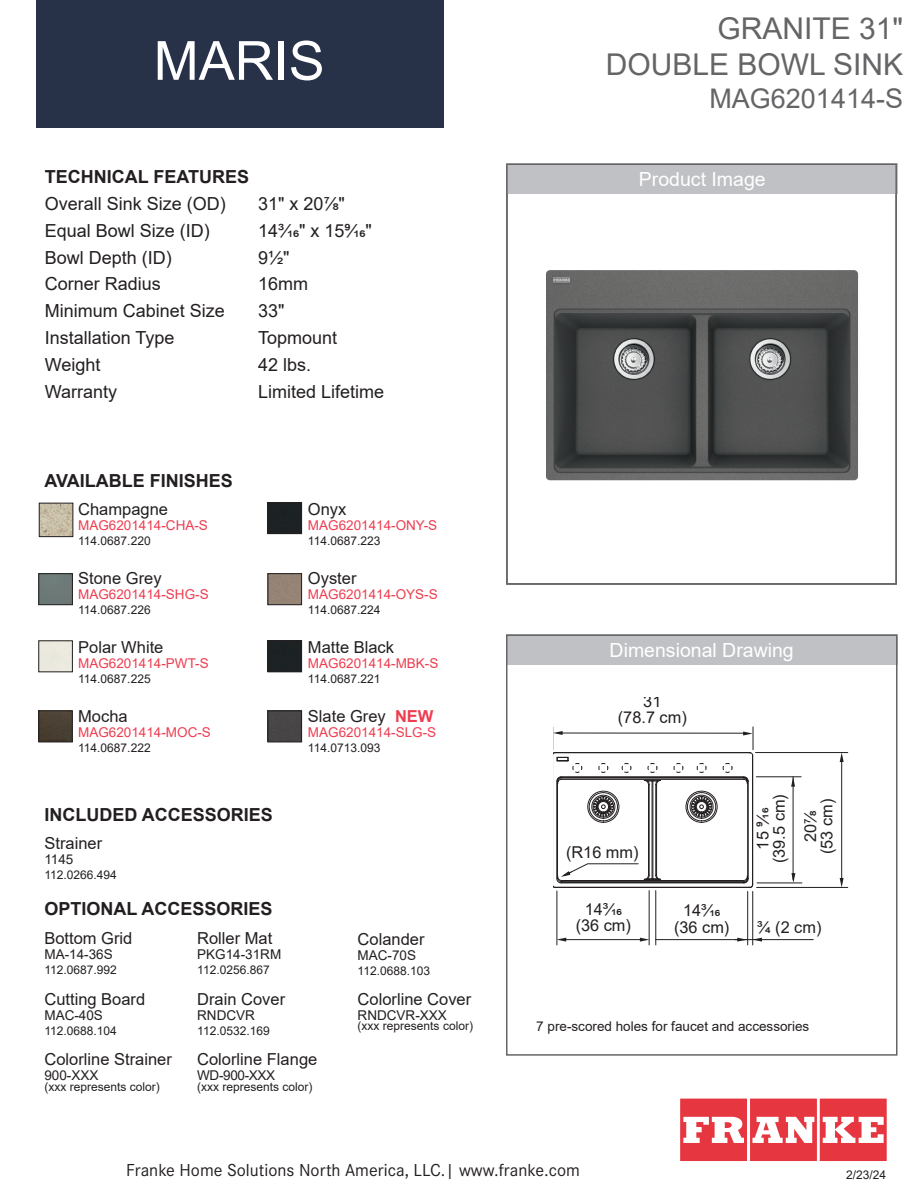
<style>
.page{position:relative;width:918px;height:1188px;background:#fff}
.page>*{position:absolute;margin:0;border:0;box-sizing:border-box;transform-origin:0 0}
.t1{font:54px "Arial";color:#fff}
.t2{font:30px "Arial";color:#656568}
.t3{font:27px "Arial";color:#656568}
.t4{font:19.5px "Arial";color:#fff}
.t5{font:18px "Arial";color:#231f20}
.t6{font:700 18px "Arial";color:#231f20}
.t7{font:18px "Corporate S";color:#231f20}
.t8{font:16.5px "Arial";color:#231f20}
.t9{font:16.35px/16.4px "Arial";color:#231f20;text-align:center}
.t10{font:13.5px "Arial";color:#ee3d50}
.t11{font:13.5px "Arial";color:#231f20}
.t12{font:12px "Arial";color:#231f20}
.s1{font-weight:700;color:#ee3d50}
</style>
<div class="page">
<img style="left:270px;top:642px;width:30px;height:28px">
<div style="left:268px;top:640px;width:34px;height:32px;border:1px solid #231f20"></div>
<img style="left:270px;top:575px;width:30px;height:28px">
<div style="left:268px;top:573px;width:34px;height:32px;border:1px solid #231f20"></div>
<img style="left:41px;top:505px;width:30px;height:30px">
<div style="left:39px;top:503px;width:34px;height:34px;border:1px solid #231f20"></div>
<img style="left:40px;top:713px;width:31px;height:27px">
<div style="left:38px;top:711px;width:35px;height:31px;border:1px solid #231f20"></div>
<div style="left:38px;top:640px;width:35px;height:32px;border:1px solid #231f20"></div>
<img style="left:40px;top:575px;width:31px;height:28px">
<div style="left:38px;top:573px;width:35px;height:32px;border:1px solid #231f20"></div>
<img style="left:270px;top:504px;width:30px;height:28px">
<div style="left:268px;top:502px;width:34px;height:32px;border:1px solid #231f20"></div>
<div style="left:37px;top:0;width:407px;height:127px;background:#273148"></div>
<img style="left:270px;top:713px;width:30px;height:27px">
<div style="left:268px;top:711px;width:34px;height:31px;border:1px solid #231f20"></div>
<div style="left:506px;top:634px;width:392px;height:31px;background:#c0c1c4"></div>
<div style="left:506px;top:634px;width:392px;height:422px;border:2px solid #656568"></div>
<svg style="left:680px;top:1099px;width:206px;height:62px"></svg>
<div style="left:507px;top:164px;width:391px;height:30px;background:#c0c1c4"></div>
<div style="left:506px;top:164px;width:391px;height:421px;border:2px solid #656568"></div>
<img style="left:546px;top:270px;width:312px;height:211px">
<hr style="left:563px;top:939px;width:80px;height:1px;background:#231f20">
<hr style="left:557px;top:891px;width:1px;height:54px;background:#231f20">
<hr style="left:765px;top:939px;width:48px;height:1px;background:#231f20">
<hr style="left:649px;top:891px;width:1px;height:54px;background:#231f20">
<hr style="left:656px;top:891px;width:1px;height:54px;background:#231f20">
<hr style="left:662px;top:939px;width:79px;height:1px;background:#231f20">
<hr style="left:747px;top:891px;width:1px;height:54px;background:#231f20">
<svg style="left:557px;top:938px;width:9px;height:4px"></svg>
<svg style="left:640px;top:938px;width:10px;height:4px"></svg>
<svg style="left:735px;top:938px;width:30px;height:4px"></svg>
<hr style="left:793px;top:783px;width:1px;height:91px;background:#231f20">
<hr style="left:756px;top:777px;width:45px;height:1px;background:#231f20">
<hr style="left:841px;top:759px;width:1px;height:122px;background:#231f20">
<hr style="left:756px;top:752px;width:92px;height:1px;background:#231f20">
<hr style="left:757px;top:887px;width:91px;height:1px;background:#231f20">
<svg style="left:791px;top:777px;width:4px;height:10px"></svg>
<svg style="left:791px;top:873px;width:4px;height:10px"></svg>
<svg style="left:840px;top:753px;width:4px;height:9px"></svg>
<svg style="left:840px;top:878px;width:4px;height:10px"></svg>
<svg style="left:553px;top:727px;width:201px;height:161px"></svg>
<hr style="left:757px;top:883px;width:45px;height:1px;background:#231f20">
<hr style="left:752px;top:891px;width:1px;height:54px;background:#231f20">
<p class="t1" style="left:154px;top:24px;width:173px">MARIS</p>
<p class="t6" style="left:45px;top:164px;width:206px">TECHNICAL FEATURES</p>
<p class="t5" style="left:45px;top:191px;width:183px">Overall Sink Size (OD)</p>
<p class="t5" style="left:258px;top:191px;width:88px">31" x 207/8"</p>
<p class="t5" style="left:45px;top:218px;width:167px">Equal Bowl Size (ID)</p>
<p class="t5" style="left:258px;top:218px;width:115px">143/16" x 159/16"</p>
<p class="t5" style="left:45px;top:245px;width:129px">Bowl Depth (ID)</p>
<p class="t5" style="left:258px;top:245px;width:33px">91/2"</p>
<p class="t5" style="left:45px;top:271px;width:118px">Corner Radius</p>
<p class="t5" style="left:258px;top:271px;width:52px">16mm</p>
<p class="t5" style="left:45px;top:298px;width:182px">Minimum Cabinet Size</p>
<p class="t5" style="left:258px;top:298px;width:28px">33"</p>
<p class="t5" style="left:45px;top:325px;width:131px">Installation Type</p>
<p class="t5" style="left:258px;top:325px;width:81px">Topmount</p>
<p class="t5" style="left:45px;top:352px;width:57px">Weight</p>
<p class="t5" style="left:258px;top:352px;width:55px">42 lbs.</p>
<p class="t5" style="left:45px;top:379px;width:74px">Warranty</p>
<p class="t5" style="left:258px;top:379px;width:128px">Limited Lifetime</p>
<p class="t6" style="left:44px;top:468px;width:190px">AVAILABLE FINISHES</p>
<p class="t8" style="left:78px;top:498px;width:91px">Champagne</p>
<p class="t10" style="left:78px;top:516px;width:131px">MAG6201414-CHA-S</p>
<p class="t12" style="left:78px;top:533px;width:74px">114.0687.220</p>
<p class="t8" style="left:78px;top:567px;width:85px">Stone Grey</p>
<p class="t10" style="left:78px;top:585px;width:132px">MAG6201414-SHG-S</p>
<p class="t12" style="left:78px;top:602px;width:74px">114.0687.226</p>
<p class="t8" style="left:78px;top:636px;width:87px">Polar White</p>
<p class="t10" style="left:78px;top:654px;width:132px">MAG6201414-PWT-S</p>
<p class="t12" style="left:78px;top:671px;width:74px">114.0687.225</p>
<p class="t8" style="left:78px;top:705px;width:51px">Mocha</p>
<p class="t10" style="left:78px;top:723px;width:134px">MAG6201414-MOC-S</p>
<p class="t12" style="left:78px;top:740px;width:74px">114.0687.222</p>
<p class="t6" style="left:44px;top:802px;width:230px">INCLUDED ACCESSORIES</p>
<p class="t8" style="left:44px;top:832px;width:59px">Strainer</p>
<p class="t11" style="left:44px;top:850px;width:31px">1145</p>
<p class="t12" style="left:44px;top:867px;width:74px">112.0266.494</p>
<p class="t6" style="left:44px;top:896px;width:230px">OPTIONAL ACCESSORIES</p>
<p class="t8" style="left:44px;top:927px;width:90px">Bottom Grid</p>
<p class="t11" style="left:44px;top:945px;width:70px">MA-14-36S</p>
<p class="t12" style="left:44px;top:961px;width:74px">112.0687.992</p>
<p class="t8" style="left:197px;top:927px;width:77px">Roller Mat</p>
<p class="t11" style="left:197px;top:945px;width:86px">PKG14-31RM</p>
<p class="t12" style="left:197px;top:961px;width:74px">112.0256.867</p>
<p class="t8" style="left:44px;top:987px;width:102px">Cutting Board</p>
<p class="t11" style="left:44px;top:1006px;width:60px">MAC-40S</p>
<p class="t12" style="left:44px;top:1022px;width:74px">112.0688.104</p>
<p class="t8" style="left:197px;top:987px;width:90px">Drain Cover</p>
<p class="t11" style="left:197px;top:1006px;width:59px">RNDCVR</p>
<p class="t12" style="left:197px;top:1022px;width:74px">112.0532.169</p>
<p class="t8" style="left:308px;top:498px;width:40px">Onyx</p>
<p class="t10" style="left:308px;top:516px;width:131px">MAG6201414-ONY-S</p>
<p class="t12" style="left:308px;top:533px;width:74px">114.0687.223</p>
<p class="t8" style="left:308px;top:567px;width:50px">Oyster</p>
<p class="t10" style="left:308px;top:585px;width:131px">MAG6201414-OYS-S</p>
<p class="t12" style="left:308px;top:602px;width:74px">114.0687.224</p>
<p class="t8" style="left:308px;top:636px;width:88px">Matte Black</p>
<p class="t10" style="left:308px;top:654px;width:132px">MAG6201414-MBK-S</p>
<p class="t12" style="left:308px;top:671px;width:74px">114.0687.221</p>
<p class="t8" style="left:308px;top:705px;width:127px">Slate Grey <span class="s1">NEW</span></p>
<p class="t10" style="left:308px;top:723px;width:130px">MAG6201414-SLG-S</p>
<p class="t12" style="left:308px;top:740px;width:74px">114.0713.093</p>
<p class="t8" style="left:358px;top:928px;width:68px">Colander</p>
<p class="t11" style="left:358px;top:946px;width:60px">MAC-70S</p>
<p class="t12" style="left:358px;top:962px;width:74px">112.0688.103</p>
<p class="t8" style="left:358px;top:987px;width:115px">Colorline Cover</p>
<p class="t11" style="left:358px;top:1006px;width:91px">RNDCVR-XXX</p>
<p class="t12" style="left:358px;top:1018px;width:117px">(xxx represents color)</p>
<p class="t8" style="left:44px;top:1048px;width:129px">Colorline Strainer</p>
<p class="t11" style="left:44px;top:1066px;width:56px">900-XXX</p>
<p class="t12" style="left:44px;top:1078px;width:117px">(xxx represents color)</p>
<p class="t8" style="left:197px;top:1048px;width:122px">Colorline Flange</p>
<p class="t11" style="left:197px;top:1066px;width:79px">WD-900-XXX</p>
<p class="t12" style="left:197px;top:1078px;width:117px">(xxx represents color)</p>
<p class="t2" style="left:717px;top:8px;width:187px">GRANITE 31"</p>
<p class="t2" style="left:606px;top:44px;width:299px">DOUBLE BOWL SINK</p>
<p class="t3" style="left:709px;top:80px;width:195px">MAG6201414-S</p>
<p class="t4" style="left:639px;top:166px;width:128px">Product Image</p>
<p class="t4" style="left:610px;top:637px;width:186px">Dimensional Drawing</p>
<p class="t9" style="left:618px;top:693px;width:70px">31<br>(78.7 cm)</p>
<p class="t9" style="left:566px;top:844px;width:74px">(R16 mm)</p>
<p class="t9" style="left:576px;top:901px;width:57px">14³⁄16 (36 cm)</p>
<p class="t9" style="left:674px;top:902px;width:57px">14³⁄16 (36 cm)</p>
<p class="t9" style="left:754px;top:863px;width:70px;rotate:-90deg">15 ⁹⁄16 (39.5 cm)</p>
<p class="t9" style="left:802px;top:854px;width:57px;rotate:-90deg">20⁷⁄8 (53 cm)</p>
<p class="t9" style="left:757px;top:919px;width:66px">³⁄4 (2 cm)</p>
<p class="t11" style="left:536px;top:1017px;width:275px">7 pre-scored holes for faucet and accessories</p>
<p class="t7" style="left:126px;top:1157px;width:455px">Franke Home Solutions North America, LLC.| www.franke.com</p>
<p class="t12" style="left:846px;top:1166px;width:42px">2/23/24</p>
</div>
